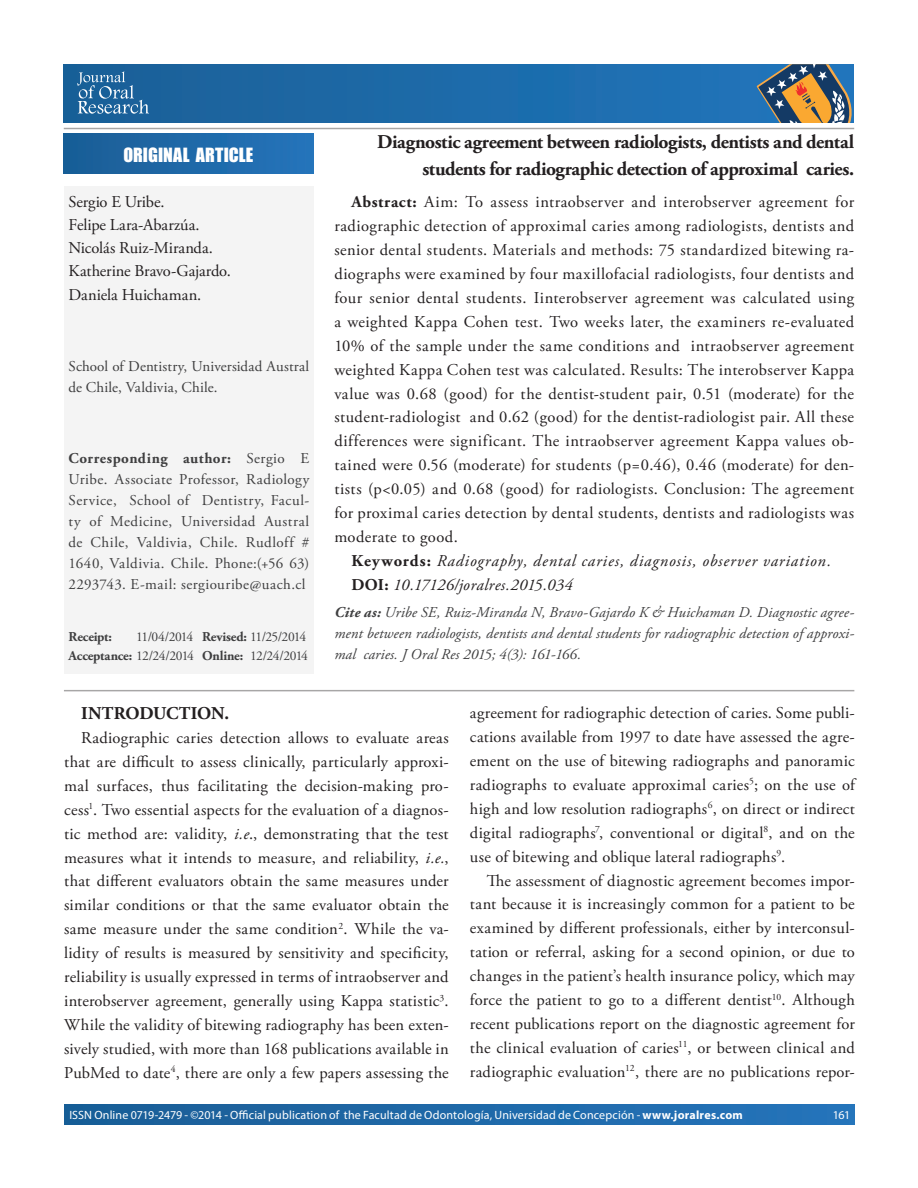
<style>
.page{position:relative;width:918px;height:1188px;background:#fff}
.page>*{position:absolute;margin:0;border:0;box-sizing:border-box;transform-origin:0 0}
.t1{font:700 19.5px/27.3px "Adobe Garamond Pro";letter-spacing:-.02em;color:#231f20;text-align:right}
.t2{font:18px "Impact";color:#fff}
.texto_parrafos_inter{font:700 18px "Adobe Garamond Pro";letter-spacing:-.015em;color:#231f20}
.texto_parrafos_inter-2{font:16.5px/23.9px "Adobe Garamond Pro";letter-spacing:.005em;color:#231f20;text-align:justify}
.texto_parrafos_inter-3{font:italic 16.5px "Adobe Garamond Pro";letter-spacing:.05em;color:#231f20}
.texto_parrafos_inter-4{font:italic 16.5px "Adobe Garamond Pro";letter-spacing:.02em;color:#231f20}
.texto_parrafos_inter-5{font:16.5px "Adobe Garamond Pro";letter-spacing:-.015em;color:#231f20}
.t3{font:15px/21px "Adobe Garamond Pro";letter-spacing:.02em;color:#3e3e3f}
.t4{font:italic 15px/21px "Adobe Garamond Pro";letter-spacing:.01em;color:#3e3e3f;text-align:justify}
.t5{font:13.5px "Adobe Garamond Pro";letter-spacing:-.06em;color:#3e3e3f}
.t6{font:700 13.5px "Adobe Garamond Pro";letter-spacing:-.015em;color:#3e3e3f}
.t7{font:12px "Myriad Pro";letter-spacing:.01em;color:#fff}
.s1{font-weight:700}
.s2{font-weight:700;font-style:normal}
.s3{font-style:italic}
</style>
<div class="page">
<svg style="left:64px;top:64px;width:692px;height:59px;background:#1c6aa8"></svg>
<svg style="left:77px;top:71px;width:72px;height:43px;background:#407baa"></svg>
<svg style="left:756px;top:64px;width:98px;height:59px;background:#6b7474"></svg>
<svg style="left:63px;top:127px;width:792px;height:7px"></svg>
<div style="left:64px;top:134px;width:249px;height:40px;background:linear-gradient(to right,#195d95,#2574bb)"></div>
<div style="left:64px;top:186px;width:249px;height:488px;background:#f4f4f4"></div>
<hr style="left:64px;top:690px;width:790px;height:1px;background:#231f20">
<hr style="left:64px;top:128px;width:790px;height:1px;background:#231f20">
<div style="left:64px;top:1105px;width:790px;height:19px;background:linear-gradient(to right,#195d95,#2574bb)"></div>
<p class="t2" style="left:123px;top:141px;width:131px">ORIGINAL ARTICLE</p>
<p class="texto_parrafos_inter-2" style="left:69px;top:191px;width:97px">Sergio E Uribe.</p>
<p class="texto_parrafos_inter-2" style="left:69px;top:214px;width:132px">Felipe Lara-Abarzúa.</p>
<p class="texto_parrafos_inter-2" style="left:69px;top:237px;width:146px">Nicolás Ruiz-Miranda.</p>
<p class="texto_parrafos_inter-5" style="left:69px;top:261px;width:164px">Katherine Bravo-Gajardo.</p>
<p class="texto_parrafos_inter-2" style="left:69px;top:283px;width:134px">Daniela Huichaman.</p>
<p class="t3" style="left:69px;top:357px;width:242px">School of Dentistry, Universidad Austral de Chile, Valdivia, Chile.</p>
<p class="t3" style="left:69px;top:448px;width:242px;text-align:justify"><span class="s1">Corresponding author:</span> Sergio E Uribe. Associate Professor, Radiology Service, School of Dentistry, Facul&shy;ty of Medicine, Universidad Austral de Chile, Valdivia, Chile. Rudloff # 1640, Valdivia. Chile. Phone:(+56 63)<br>2293743. E-mail: sergiouribe@uach.cl</p>
<p class="t6" style="left:69px;top:629px;width:45px">Receipt:</p>
<p class="t5" style="left:136px;top:629px;width:172px">11/04/2014 <span class="s1">Revised:</span> 11/25/2014</p>
<p class="t5" style="left:69px;top:648px;width:241px"><span class="s1">Acceptance:</span> 12/24/2014 <span class="s1">Online:</span> 12/24/2014</p>
<p class="t1" style="left:377px;top:128px;width:479px">Diagnostic agreement between radiologists, dentists and dental students for radiographic detection of approximal caries.</p>
<p class="texto_parrafos_inter-2" style="left:334px;top:190px;width:521px;text-indent:17px"><span class="s1">Abstract:</span> Aim: To assess intraobserver and interobserver agreement for radiographic detection of approximal caries among radiologists, dentists and senior dental students. Materials and methods: 75 standardized bitewing ra&shy;diographs were examined by four maxillofacial radiologists, four dentists and four senior dental students. Iinterobserver agreement was calculated using a weighted Kappa Cohen test. Two weeks later, the examiners re-evaluated 10% of the sample under the same conditions and intraobserver agreement weighted Kappa Cohen test was calculated. Results: The interobserver Kappa value was 0.68 (good) for the dentist-student pair, 0.51 (moderate) for the student-radiologist and 0.62 (good) for the dentist-radiologist pair. All these differences were significant. The intraobserver agreement Kappa values ob&shy;tained were 0.56 (moderate) for students (p=0.46), 0.46 (moderate) for den&shy;tists (p&lt;0.05) and 0.68 (good) for radiologists. Conclusion: The agreement for proximal caries detection by dental students, dentists and radiologists was moderate to good.</p>
<p class="texto_parrafos_inter-3" style="left:351px;top:551px;width:481px"><span class="s2">Keywords:</span> Radiography, dental caries, diagnosis, observer variation.</p>
<p class="texto_parrafos_inter-4" style="left:351px;top:575px;width:223px"><span class="s2">DOI:</span> 10.17126/joralres.2015.034</p>
<p class="t4" style="left:334px;top:602px;width:521px"><span class="s1">Cite as:</span> Uribe SE, Ruiz-Miranda N, Bravo-Gajardo K &amp; Huichaman D. Diagnostic agree&shy;ment between radiologists, dentists and dental students for radiographic detection of approxi&shy;mal caries. J Oral Res 2015; 4(3): 161-166.</p>
<p class="texto_parrafos_inter" style="left:81px;top:703px;width:150px">INTRODUCTION.</p>
<p class="texto_parrafos_inter-2" style="left:64px;top:726px;width:386px;text-indent:17px">Radiographic caries detection allows to evaluate areas that are difficult to assess clinically, particularly approxi&shy;mal surfaces, thus facilitating the decision-making pro&shy;cess<sup>1</sup>. Two essential aspects for the evaluation of a diagnos&shy;tic method are: validity, <span class="s3">i.e</span>., demonstrating that the test measures what it intends to measure, and reliability, <span class="s3">i.e.</span>, that different evaluators obtain the same measures under similar conditions or that the same evaluator obtain the same measure under the same condition<sup>2</sup>. While the va&shy;lidity of results is measured by sensitivity and specificity, reliability is usually expressed in terms of intraobserver and interobserver agreement, generally using Kappa statistic<sup>3</sup>.<br>While the validity of bitewing radiography has been exten&shy;sively studied, with more than 168 publications available in PubMed to date<sup>4</sup>, there are only a few papers assessing the</p>
<p class="texto_parrafos_inter-2" style="left:470px;top:701px;width:386px">agreement for radiographic detection of caries. Some publi&shy;cations available from 1997 to date have assessed the agre&shy;ement on the use of bitewing radiographs and panoramic radiographs to evaluate approximal caries<sup>5</sup>; on the use of high and low resolution radiographs<sup>6</sup>, on direct or indirect digital radiographs<sup>7</sup>, conventional or digital<sup>8</sup>, and on the use of bitewing and oblique lateral radiographs<sup>9</sup>.</p>
<p class="texto_parrafos_inter-2" style="left:470px;top:869px;width:386px;text-indent:17px">The assessment of diagnostic agreement becomes impor&shy;tant because it is increasingly common for a patient to be examined by different professionals, either by interconsul&shy;tation or referral, asking for a second opinion, or due to changes in the patient’s health insurance policy, which may force the patient to go to a different dentist<sup>10</sup>. Although recent publications report on the diagnostic agreement for the clinical evaluation of caries<sup>11</sup>, or between clinical and radiographic evaluation<sup>12</sup>, there are no publications repor-</p>
<p class="t7" style="left:69px;top:1107px;width:675px">ISSN Online 0719-2479 - ©2014 - Official publication of the Facultad de Odontología, Universidad de Concepción - <span class="s1">www.joralres.com</span></p>
<p class="t7" style="left:833px;top:1107px;width:19px">161</p>
</div>
